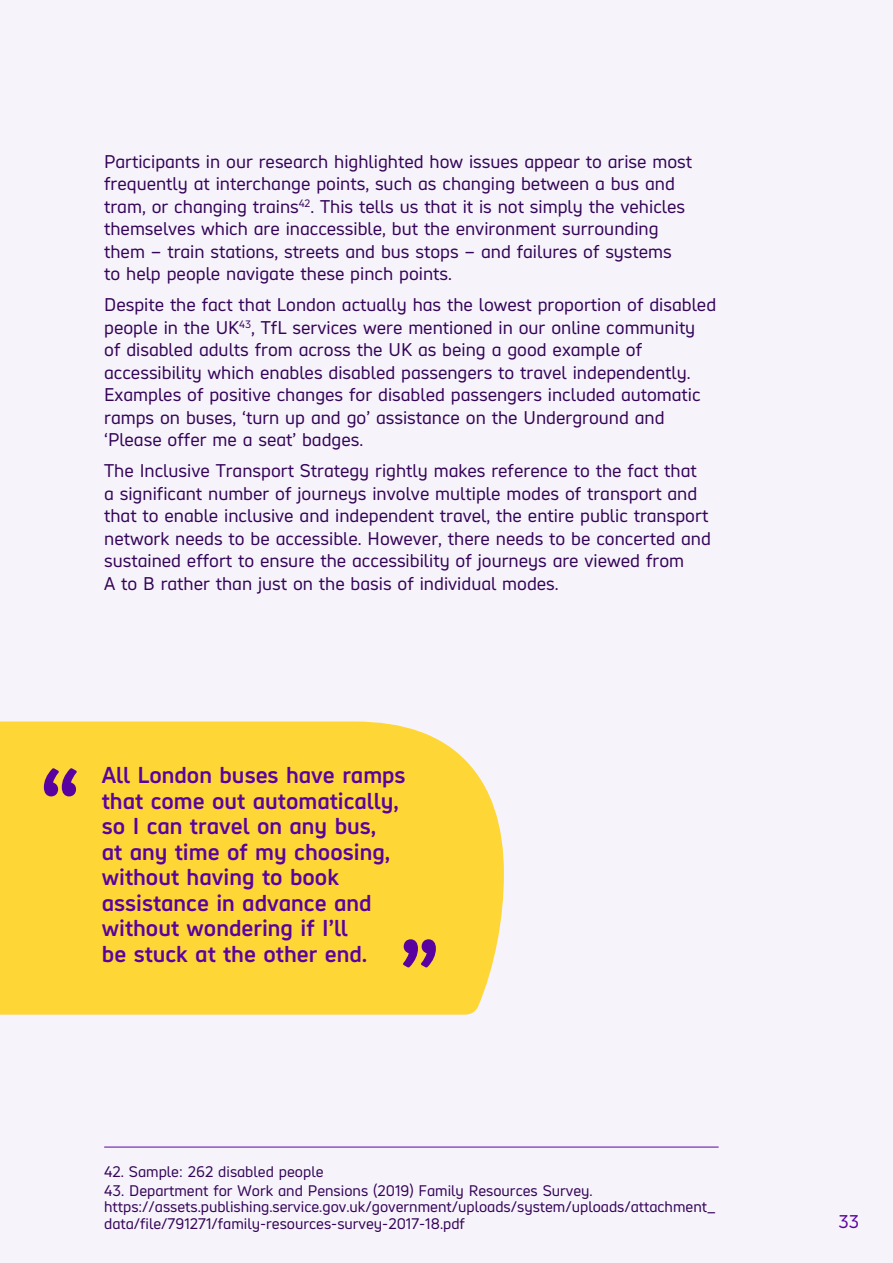
<style>
.page{position:relative;width:893px;height:1263px;background:#f6f3fa}
.page>*{position:absolute;margin:0;border:0;box-sizing:border-box;transform-origin:0 0}
.t1{font:700 108px "Hargreaves";color:#59029f}
.t2{font:700 22.5px/25.5px "Hargreaves";color:#59029f}
.t3{font:18px/22.5px "Hargreaves";color:#340458}
.t4{font:18px "Hargreaves";color:#59029f}
.t5{font:15px/16.5px "Hargreaves";color:#340458}
</style>
<div class="page">
<hr style="left:104px;top:1147px;width:615px;height:1px;background:#59029f">
<div style="left:0;top:721px;width:504px;height:294px;background:#fed636"></div>
<h1 class="t3" style="left:104px;top:150px;width:589px">Participants in our research highlighted how issues appear to arise most frequently at interchange points, such as changing between a bus and tram, or changing trains<sup>42</sup>. This tells us that it is not simply the vehicles themselves which are inaccessible, but the environment surrounding them – train stations, streets and bus stops – and failures of systems to help people navigate these pinch points.</h1>
<h1 class="t3" style="left:104px;top:293px;width:614px">Despite the fact that London actually has the lowest proportion of disabled people in the UK<sup>43</sup>, TfL services were mentioned in our online community<br>of disabled adults from across the UK as being a good example of accessibility which enables disabled passengers to travel independently.<br>Examples of positive changes for disabled passengers included automatic ramps on buses, ‘turn up and go’ assistance on the Underground and ‘Please offer me a seat’ badges.</h1>
<h1 class="t3" style="left:104px;top:459px;width:608px">The Inclusive Transport Strategy rightly makes reference to the fact that a significant number of journeys involve multiple modes of transport and that to enable inclusive and independent travel, the entire public transport network needs to be accessible. However, there needs to be concerted and sustained effort to ensure the accessibility of journeys are viewed from<br>A to B rather than just on the basis of individual modes.</h1>
<h1 class="t1" style="left:39px;top:738px;width:43px">“</h1>
<h2 class="t2" style="left:102px;top:762px;width:305px">All London buses have ramps that come out automatically, so I can travel on any bus,<br>at any time of my choosing, without having to book assistance in advance and without wondering if I’ll<br>be stuck at the other end.</h2>
<h1 class="t1" style="left:441px;top:997px;width:43px;rotate:-180deg">“</h1>
<p class="t5" style="left:104px;top:1163px;width:221px">42. Sample: 262 disabled people</p>
<p class="t5" style="left:104px;top:1182px;width:613px">43. Department for Work and Pensions (2019) Family Resources Survey. https://assets.publishing.service.gov.uk/government/uploads/system/uploads/attachment_ data/file/791271/family-resources-survey-2017-18.pdf</p>
<p class="t4" style="left:838px;top:1210px;width:22px">33</p>
</div>
